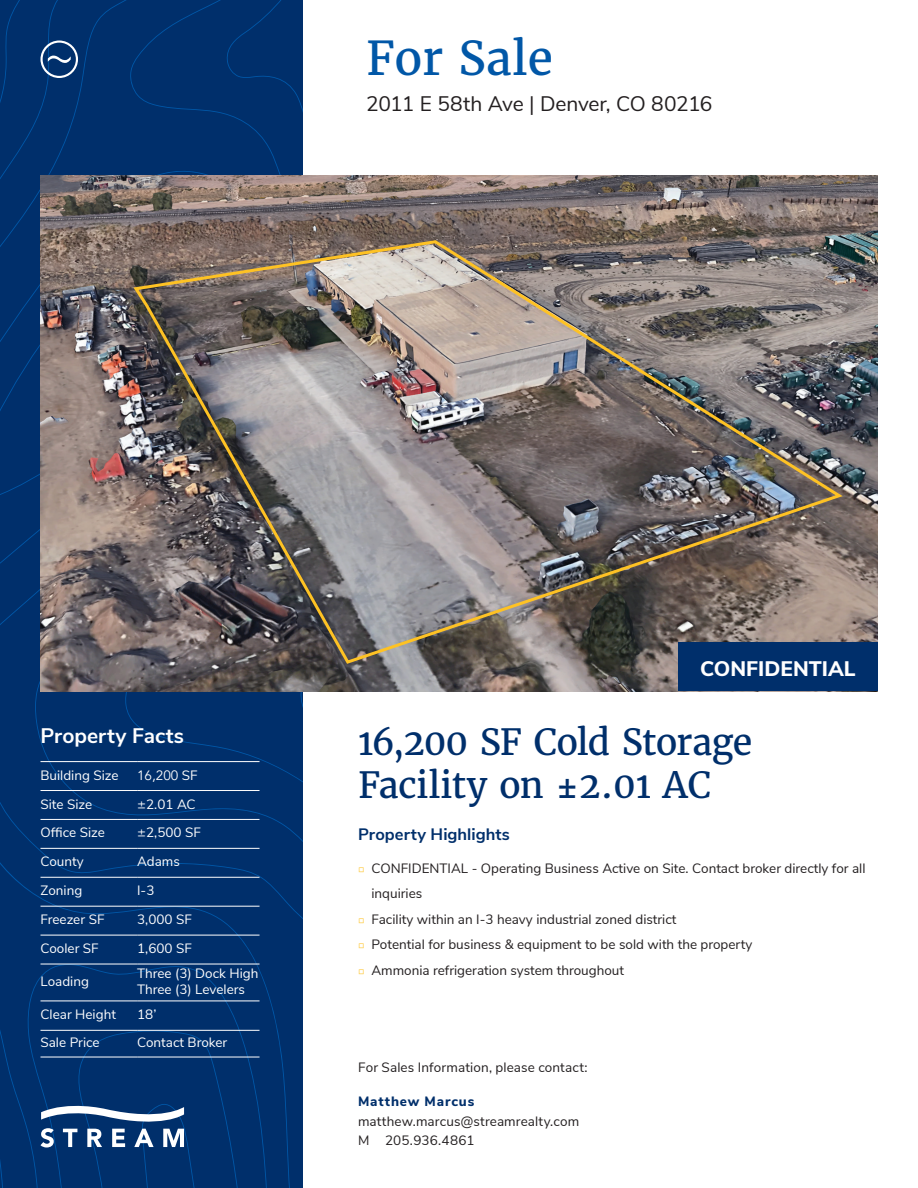
<style>
.page{position:relative;width:918px;height:1188px;background:#fff}
.page>*{position:absolute;margin:0;border:0;box-sizing:border-box;transform-origin:0 0}
.t1{font:46.5px "Merriweather";color:#0157a7}
.t2{font:36px/43.2px "Merriweather";letter-spacing:-.03em;color:#002f6b}
.t3{font:21px "Nunito Sans";letter-spacing:-.015em;color:#231f20}
.t4{font:700 21px "Nunito Sans";color:#fff}
.t5{font:800 21px "Nunito Sans";color:#fff}
.t6{font:700 16.5px "Nunito Sans";letter-spacing:.005em;color:#002f6b}
.t7{font:13.5px/19.5px "Nunito Sans";color:#231f20}
.t8{font:13.5px/16.2px "Nunito Sans";color:#fff}
.t9{font:800 13.5px "Nunito Sans";letter-spacing:.065em;color:#002f6b}
.t10{font:13.5px "Avenir";color:#fff}
.s1{font-family:"Nunito Sans"}
.s2{font-family:"Avenir"}
.s3{font-family:"Montserrat";font-size:12px;color:#fec224}
</style>
<div class="page">
<div style="left:90px;top:0;width:39px;height:161px;background:#002f6b"></div>
<div style="left:90px;top:955px;width:206px;height:233px;background:#002f6b"></div>
<div style="left:90px;top:963px;width:180px;height:225px;background:#002f6b"></div>
<div style="left:90px;top:691px;width:213px;height:264px;background:#002f6b"></div>
<div style="left:124px;top:691px;width:179px;height:210px;background:#002f6b"></div>
<svg style="left:297px;top:691px;width:6px;height:116px"></svg>
<div style="left:129px;top:0;width:174px;height:176px;background:#002f6b"></div>
<div style="left:0;top:0;width:90px;height:1188px;background:#002f6b"></div>
<div style="left:0;top:0;width:13px;height:383px;background:#002f6b"></div>
<img style="left:40px;top:176px;width:838px;height:515px">
<svg style="left:40px;top:40px;width:38px;height:38px"></svg>
<svg style="left:40px;top:1029px;width:203px;height:159px"></svg>
<div style="left:678px;top:642px;width:200px;height:49px;background:#002f6b"></div>
<hr style="left:40px;top:761px;width:97px;height:1px;background:#fff">
<hr style="left:137px;top:761px;width:123px;height:1px;background:#fff">
<hr style="left:40px;top:790px;width:97px;height:1px;background:#fff">
<hr style="left:137px;top:790px;width:123px;height:1px;background:#fff">
<hr style="left:40px;top:819px;width:97px;height:1px;background:#fff">
<hr style="left:137px;top:819px;width:123px;height:1px;background:#fff">
<hr style="left:40px;top:848px;width:97px;height:1px;background:#fff">
<hr style="left:137px;top:848px;width:123px;height:1px;background:#fff">
<hr style="left:40px;top:877px;width:97px;height:1px;background:#fff">
<hr style="left:137px;top:877px;width:123px;height:1px;background:#fff">
<hr style="left:40px;top:906px;width:97px;height:1px;background:#fff">
<hr style="left:137px;top:906px;width:123px;height:1px;background:#fff">
<hr style="left:40px;top:935px;width:97px;height:1px;background:#fff">
<hr style="left:137px;top:935px;width:123px;height:1px;background:#fff">
<hr style="left:40px;top:964px;width:97px;height:1px;background:#fff">
<hr style="left:137px;top:964px;width:123px;height:1px;background:#fff">
<hr style="left:40px;top:1001px;width:97px;height:1px;background:#fff">
<hr style="left:137px;top:1001px;width:123px;height:1px;background:#fff">
<hr style="left:40px;top:1030px;width:97px;height:1px;background:#fff">
<hr style="left:137px;top:1030px;width:123px;height:1px;background:#fff">
<hr style="left:40px;top:1057px;width:97px;height:1px;background:#fff">
<hr style="left:137px;top:1057px;width:123px;height:1px;background:#fff">
<img style="left:131px;top:239px;width:715px;height:427px">
<h1 class="t1" style="left:366px;top:29px;width:188px">For Sale</h1>
<h3 class="t3" style="left:366px;top:88px;width:348px">2011 E 58th Ave | Denver, CO 80216</h3>
<h3 class="t4" style="left:40px;top:720px;width:145px">Property Facts</h3>
<p class="t8" style="left:40px;top:766px;width:80px">Building Size</p>
<p class="t10" style="left:137px;top:767px;width:62px">16,200 <span class="s1">SF</span></p>
<p class="t8" style="left:40px;top:795px;width:53px">Site Size</p>
<p class="t8" style="left:137px;top:795px;width:60px"><span class="s2">±</span>2.01 AC</p>
<p class="t8" style="left:40px;top:824px;width:66px">Office Size</p>
<p class="t8" style="left:137px;top:824px;width:65px"><span class="s2">±</span>2,500 SF</p>
<p class="t8" style="left:40px;top:853px;width:45px">County</p>
<p class="t8" style="left:137px;top:853px;width:44px">Adams</p>
<p class="t8" style="left:40px;top:882px;width:43px">Zoning</p>
<p class="t8" style="left:137px;top:882px;width:19px">I-3</p>
<p class="t8" style="left:40px;top:911px;width:66px">Freezer SF</p>
<p class="t8" style="left:137px;top:911px;width:56px">3,000 SF</p>
<p class="t8" style="left:40px;top:940px;width:60px">Cooler SF</p>
<p class="t8" style="left:137px;top:940px;width:56px">1,600 SF</p>
<p class="t8" style="left:40px;top:972px;width:50px">Loading</p>
<p class="t8" style="left:137px;top:964px;width:123px">Three (3) Dock High<br>Three (3) Levelers</p>
<p class="t8" style="left:40px;top:1006px;width:77px">Clear Height</p>
<p class="t8" style="left:137px;top:1006px;width:21px">18’</p>
<p class="t8" style="left:40px;top:1034px;width:61px">Sale Price</p>
<p class="t8" style="left:137px;top:1034px;width:92px">Contact Broker</p>
<h3 class="t5" style="left:700px;top:653px;width:157px">CONFIDENTIAL</h3>
<h2 class="t2" style="left:358px;top:720px;width:396px">16,200 SF Cold Storage<br>Facility on ±2.01 AC</h2>
<p class="t6" style="left:358px;top:823px;width:153px">Property Highlights</p>
<p class="t7" style="left:372px;top:854px;width:496px;line-height:25.5px;text-indent:-14px"><span class="s3">□</span> CONFIDENTIAL - Operating Business Active on Site. Contact broker directly for all inquiries</p>
<p class="t7" style="left:358px;top:908px;width:320px"><span class="s3">□</span> Facility within an I-3 heavy industrial zoned district</p>
<p class="t7" style="left:358px;top:934px;width:396px"><span class="s3">□</span> Potential for business &amp; equipment to be sold with the property</p>
<p class="t7" style="left:358px;top:959px;width:268px"><span class="s3">□</span> Ammonia refrigeration system throughout</p>
<p class="t7" style="left:358px;top:1057px;width:231px">For Sales Information, please contact:</p>
<p class="t9" style="left:358px;top:1091px;width:118px">Matthew Marcus</p>
<p class="t7" style="left:358px;top:1110px;width:223px">matthew.marcus@streamrealty.com<br>M 205.936.4861</p>
</div>
